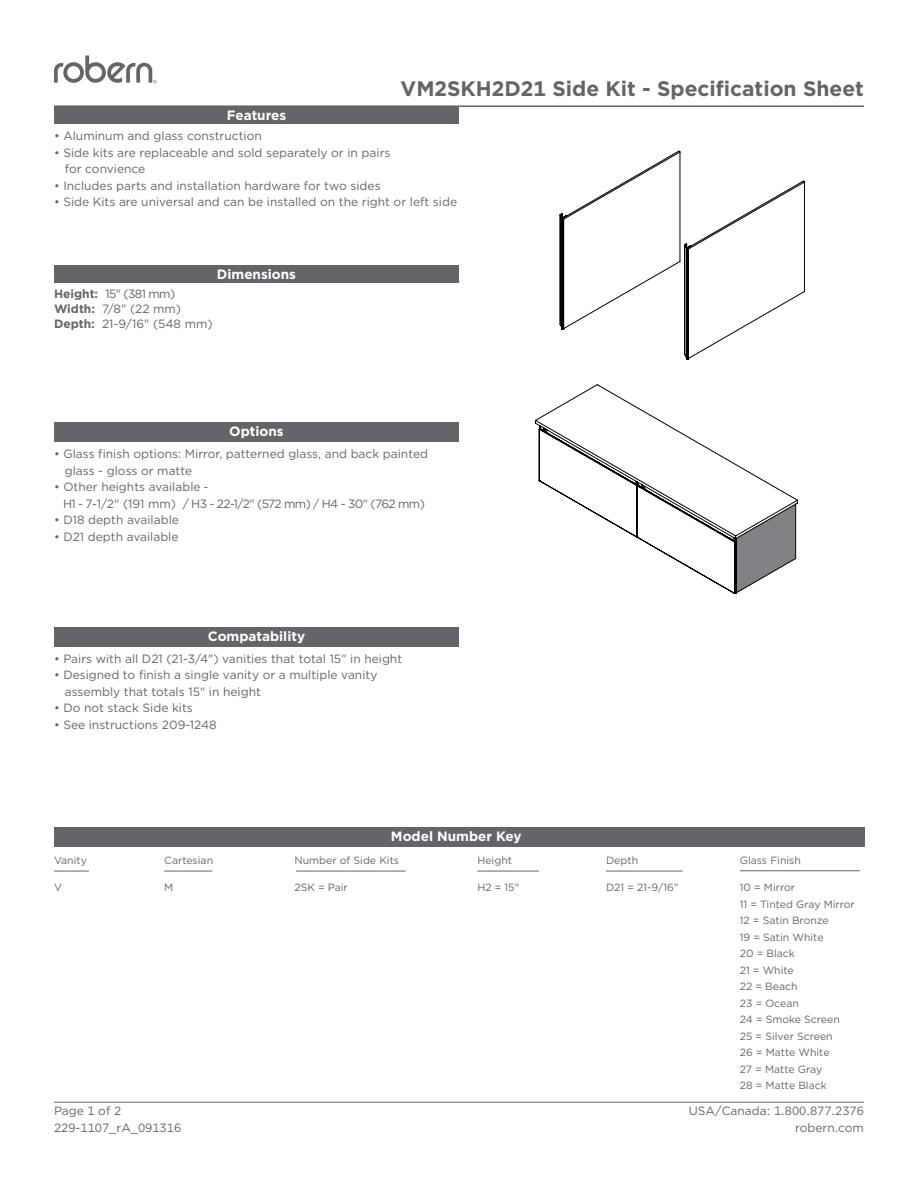
<style>
.page{position:relative;width:918px;height:1188px;background:#fff}
.page>*{position:absolute;margin:0;border:0;box-sizing:border-box;transform-origin:0 0}
.t1{font:700 21px "Gotham";color:#63656a}
.t2{font:700 13.5px "Gotham";color:#fff}
.Spec_Sheet{font:12px/16.5px "Gotham";color:#63656a}
.t3{font:10.5px/16.5px "Gotham";color:#63656a}
.s1{font-weight:700}
</style>
<div class="page">
<hr style="left:54px;top:1102px;width:810px;height:1px;background:#63656a">
<div style="left:54px;top:106px;width:405px;height:18px;background:#63656a"></div>
<div style="left:54px;top:265px;width:405px;height:18px;background:#63656a"></div>
<hr style="left:54px;top:105px;width:810px;height:2px;background:#63656a">
<div style="left:54px;top:627px;width:405px;height:20px;background:#63656a"></div>
<svg style="left:54px;top:55px;width:103px;height:28px"></svg>
<div style="left:54px;top:422px;width:405px;height:20px;background:#63656a"></div>
<div style="left:54px;top:827px;width:811px;height:19px;background:#63656a"></div>
<hr style="left:164px;top:871px;width:48px;height:1px;background:#63656a">
<hr style="left:54px;top:871px;width:35px;height:1px;background:#63656a">
<hr style="left:740px;top:870px;width:120px;height:1px;background:#63656a">
<svg style="left:535px;top:423px;width:263px;height:171px"></svg>
<hr style="left:296px;top:871px;width:110px;height:1px;background:#63656a">
<hr style="left:477px;top:871px;width:62px;height:1px;background:#63656a">
<hr style="left:606px;top:871px;width:77px;height:1px;background:#63656a">
<svg style="left:535px;top:181px;width:270px;height:242px"></svg>
<svg style="left:535px;top:151px;width:145px;height:242px"></svg>
<p class="t2" style="left:227px;top:106px;width:61px">Features</p>
<p class="t1" style="left:401px;top:75px;width:465px">VM2SKH2D21 Side Kit - Specification Sheet</p>
<p class="Spec_Sheet" style="left:54px;top:128px;width:209px">• Aluminum and glass construction</p>
<p class="Spec_Sheet" style="left:65px;top:144px;width:327px;text-indent:-11px">• Side kits are replaceable and sold separately or in pairs for convience</p>
<p class="Spec_Sheet" style="left:54px;top:177px;width:328px">• Includes parts and installation hardware for two sides</p>
<p class="Spec_Sheet" style="left:54px;top:194px;width:405px">• Side Kits are universal and can be installed on the right or left side</p>
<p class="t2" style="left:217px;top:265px;width:81px">Dimensions</p>
<p class="Spec_Sheet" style="left:54px;top:285px;width:123px"><span class="s1">Height:</span> 15" (381 mm)</p>
<p class="Spec_Sheet" style="left:54px;top:300px;width:129px"><span class="s1">Width:</span> 7/8" (22 mm)</p>
<p class="Spec_Sheet" style="left:54px;top:315px;width:160px"><span class="s1">Depth:</span> 21-9/16" (548 mm)</p>
<p class="t2" style="left:229px;top:422px;width:56px">Options</p>
<p class="Spec_Sheet" style="left:65px;top:446px;width:365px;text-indent:-11px">• Glass finish options: Mirror, patterned glass, and back painted glass - gloss or matte</p>
<p class="Spec_Sheet" style="left:63px;top:479px;width:363px;text-indent:-9px">• Other heights available -<br>H1 - 7-1/2" (191 mm) / H3 - 22-1/2" (572 mm) / H4 - 30" (762 mm)</p>
<p class="Spec_Sheet" style="left:54px;top:512px;width:126px">• D18 depth available</p>
<p class="Spec_Sheet" style="left:54px;top:528px;width:126px">• D21 depth available</p>
<p class="t2" style="left:208px;top:627px;width:99px">Compatability</p>
<p class="Spec_Sheet" style="left:54px;top:650px;width:350px">• Pairs with all D21 (21-3/4") vanities that total 15" in height</p>
<p class="Spec_Sheet" style="left:65px;top:667px;width:314px;text-indent:-11px">• Designed to finish a single vanity or a multiple vanity assembly that totals 15" in height</p>
<p class="Spec_Sheet" style="left:54px;top:700px;width:140px">• Do not stack Side kits</p>
<p class="Spec_Sheet" style="left:54px;top:716px;width:164px">• See instructions 209-1248</p>
<p class="t2" style="left:391px;top:827px;width:132px">Model Number Key</p>
<p class="t3" style="left:54px;top:852px;width:34px">Vanity</p>
<p class="t3" style="left:54px;top:879px;width:9px">V</p>
<p class="t3" style="left:164px;top:852px;width:50px">Cartesian</p>
<p class="t3" style="left:164px;top:879px;width:11px">M</p>
<p class="t3" style="left:294px;top:852px;width:106px">Number of Side Kits</p>
<p class="t3" style="left:294px;top:879px;width:55px">2SK = Pair</p>
<p class="t3" style="left:477px;top:852px;width:36px">Height</p>
<p class="t3" style="left:477px;top:879px;width:43px">H2 = 15"</p>
<p class="t3" style="left:606px;top:852px;width:34px">Depth</p>
<p class="t3" style="left:606px;top:879px;width:74px">D21 = 21-9/16"</p>
<p class="t3" style="left:740px;top:852px;width:63px">Glass Finish</p>
<p class="t3" style="left:740px;top:879px;width:117px">10 = Mirror<br>11 = Tinted Gray Mirror</p>
<p class="t3" style="left:740px;top:912px;width:91px">12 = Satin Bronze</p>
<p class="t3" style="left:740px;top:929px;width:85px">19 = Satin White</p>
<p class="t3" style="left:740px;top:945px;width:57px">20 = Black</p>
<p class="t3" style="left:740px;top:962px;width:55px">21 = White</p>
<p class="t3" style="left:740px;top:978px;width:59px">22 = Beach</p>
<p class="t3" style="left:740px;top:995px;width:61px">23 = Ocean</p>
<p class="t3" style="left:740px;top:1011px;width:102px">24 = Smoke Screen</p>
<p class="t3" style="left:740px;top:1028px;width:94px">25 = Silver Screen</p>
<p class="t3" style="left:740px;top:1044px;width:91px">26 = Matte White</p>
<p class="t3" style="left:740px;top:1061px;width:84px">27 = Matte Gray</p>
<p class="t3" style="left:740px;top:1077px;width:88px">28 = Matte Black</p>
<p class="Spec_Sheet" style="left:54px;top:1103px;width:69px">Page 1 of 2</p>
<p class="Spec_Sheet" style="left:54px;top:1119px;width:129px">229-1107_rA_091316</p>
<p class="Spec_Sheet" style="left:689px;top:1103px;width:177px">USA/Canada: 1.800.877.2376</p>
<p class="Spec_Sheet" style="left:795px;top:1119px;width:70px">robern.com</p>
</div>
